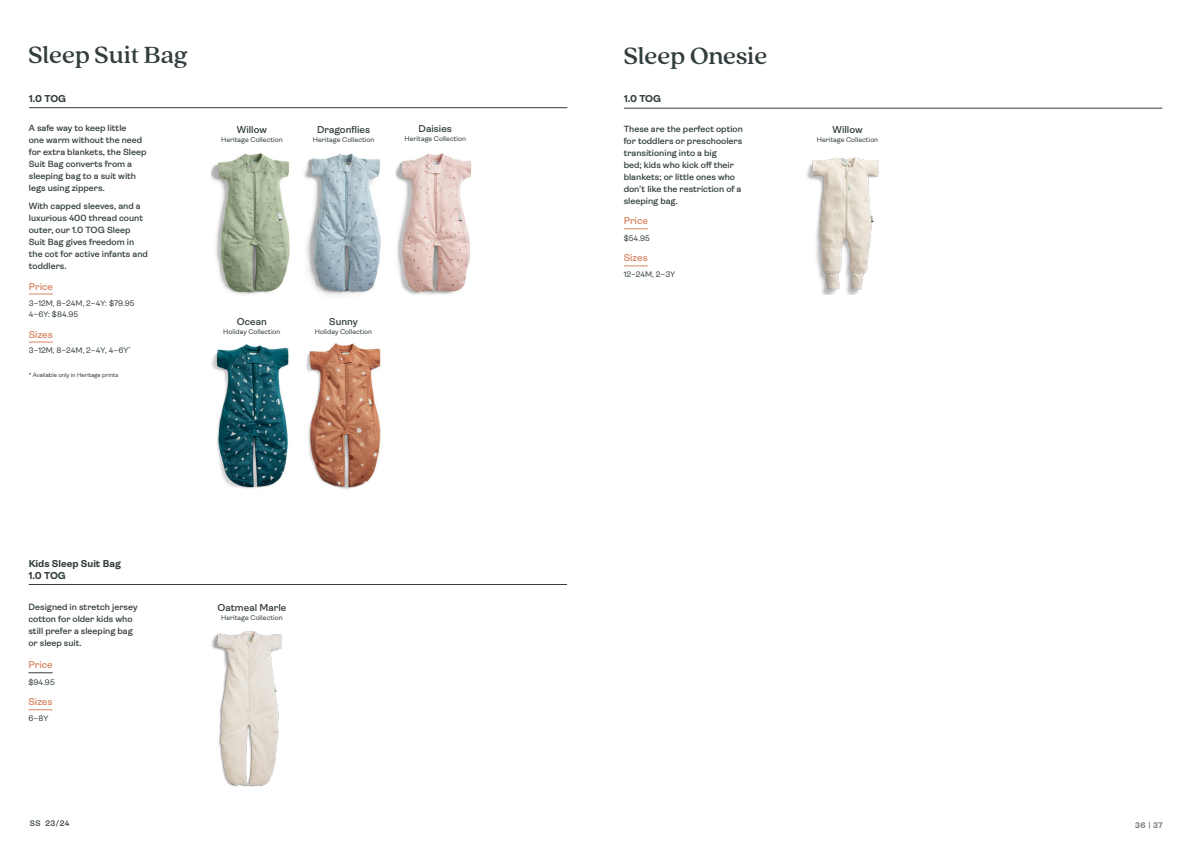
<style>
.page{position:relative;width:1191px;height:842px;background:#fff}
.page>*{position:absolute;margin:0;border:0;box-sizing:border-box;transform-origin:0 0}
.t1{font:500 26px "Quincy CF";color:#323d3e}
.t2{font:600 10px "Ambit";color:#323d3e}
.t3{font:700 10px/12px "Ambit";color:#323d3e}
.t4{font:600 10px "Ambit";color:#d68663}
.t5{font:600 9px/12px "Ambit";color:#323d3e}
.t6{font:8px/11px "Ambit";color:#323d3e}
.t7{font:600 8px "Ambit";color:#323d3e}
.t8{font:600 8px "Ambit";color:#58595b}
.t9{font:7px "Ambit";color:#323d3e}
.t10{font:6px "Ambit";color:#323d3e}
</style>
<div class="page">
<hr style="left:29px;top:107px;width:538px;height:1px;background:#323d3e">
<svg style="left:29px;top:294px;width:24px;height:1px"></svg>
<svg style="left:29px;top:342px;width:24px;height:1px"></svg>
<img style="left:306px;top:343px;width:75px;height:147px">
<img style="left:212px;top:153px;width:78px;height:142px">
<img style="left:304px;top:153px;width:77px;height:143px">
<img style="left:395px;top:153px;width:77px;height:142px">
<img style="left:212px;top:344px;width:77px;height:145px">
<hr style="left:29px;top:584px;width:538px;height:1px;background:#323d3e">
<img style="left:211px;top:631px;width:71px;height:156px">
<svg style="left:28px;top:672px;width:25px;height:1px"></svg>
<svg style="left:28px;top:709px;width:24px;height:1px"></svg>
<hr style="left:624px;top:108px;width:538px;height:1px;background:#323d3e">
<img style="left:806px;top:157px;width:73px;height:137px">
<svg style="left:623px;top:229px;width:25px;height:1px"></svg>
<svg style="left:623px;top:266px;width:25px;height:1px"></svg>
<h1 class="t1" style="left:28px;top:40px;width:161px">Sleep Suit Bag</h1>
<p class="t3" style="left:29px;top:92px;width:39px">1.0 TOG</p>
<p class="t5" style="left:29px;top:122px;width:119px">A safe way to keep little<br>one warm without the need for extra blankets, the Sleep<br>Suit Bag converts from a sleeping bag to a suit with legs using zippers.</p>
<p class="t5" style="left:29px;top:200px;width:121px">With capped sleeves, and a luxurious 400 thread count outer, our 1.0 TOG Sleep<br>Suit Bag gives freedom in the cot for active infants and toddlers.</p>
<p class="t4" style="left:29px;top:281px;width:26px">Price</p>
<p class="t6" style="left:29px;top:298px;width:107px">3–12M, 8–24M, 2–4Y: $79.95<br>4–6Y: $84.95</p>
<p class="t4" style="left:29px;top:329px;width:26px">Sizes</p>
<p class="t6" style="left:29px;top:345px;width:103px">3–12M, 8–24M, 2–4Y, 4–6Y<sup>*</sup></p>
<p class="t10" style="left:29px;top:372px;width:91px">* Available only in Heritage prints</p>
<p class="t2" style="left:237px;top:124px;width:31px">Willow</p>
<p class="t9" style="left:221px;top:136px;width:63px">Heritage Collection</p>
<p class="t2" style="left:317px;top:124px;width:54px">Dragonflies</p>
<p class="t9" style="left:313px;top:136px;width:63px">Heritage Collection</p>
<p class="t2" style="left:419px;top:123px;width:35px">Daisies</p>
<p class="t9" style="left:404px;top:135px;width:63px">Heritage Collection</p>
<p class="t2" style="left:237px;top:316px;width:32px">Ocean</p>
<p class="t9" style="left:223px;top:328px;width:59px">Holiday Collection</p>
<p class="t2" style="left:329px;top:316px;width:30px">Sunny</p>
<p class="t9" style="left:315px;top:328px;width:59px">Holiday Collection</p>
<p class="t3" style="left:29px;top:557px;width:94px">Kids Sleep Suit Bag<br>1.0 TOG</p>
<p class="t5" style="left:28px;top:601px;width:111px">Designed in stretch jersey cotton for older kids who still prefer a sleeping bag or sleep suit.</p>
<p class="t4" style="left:28px;top:659px;width:26px">Price</p>
<p class="t6" style="left:28px;top:677px;width:28px">$94.95</p>
<p class="t4" style="left:28px;top:696px;width:26px">Sizes</p>
<p class="t6" style="left:28px;top:712px;width:21px">6–8Y</p>
<p class="t2" style="left:217px;top:602px;width:70px">Oatmeal Marle</p>
<p class="t9" style="left:221px;top:613px;width:63px">Heritage Collection</p>
<h1 class="t1" style="left:623px;top:40px;width:145px">Sleep Onesie</h1>
<p class="t3" style="left:624px;top:93px;width:39px">1.0 TOG</p>
<p class="t5" style="left:623px;top:123px;width:121px">These are the perfect option for toddlers or preschoolers transitioning into a big<br>bed; kids who kick off their blankets; or little ones who don’t like the restriction of a sleeping bag.</p>
<p class="t4" style="left:623px;top:215px;width:26px">Price</p>
<p class="t6" style="left:623px;top:233px;width:28px">$54.95</p>
<p class="t4" style="left:623px;top:252px;width:26px">Sizes</p>
<p class="t6" style="left:623px;top:268px;width:53px">12–24M, 2–3Y</p>
<p class="t2" style="left:832px;top:124px;width:31px">Willow</p>
<p class="t9" style="left:817px;top:136px;width:63px">Heritage Collection</p>
<p class="t7" style="left:30px;top:819px;width:41px">SS 23/24</p>
<p class="t8" style="left:1135px;top:820px;width:29px">36 | 37</p>
</div>
